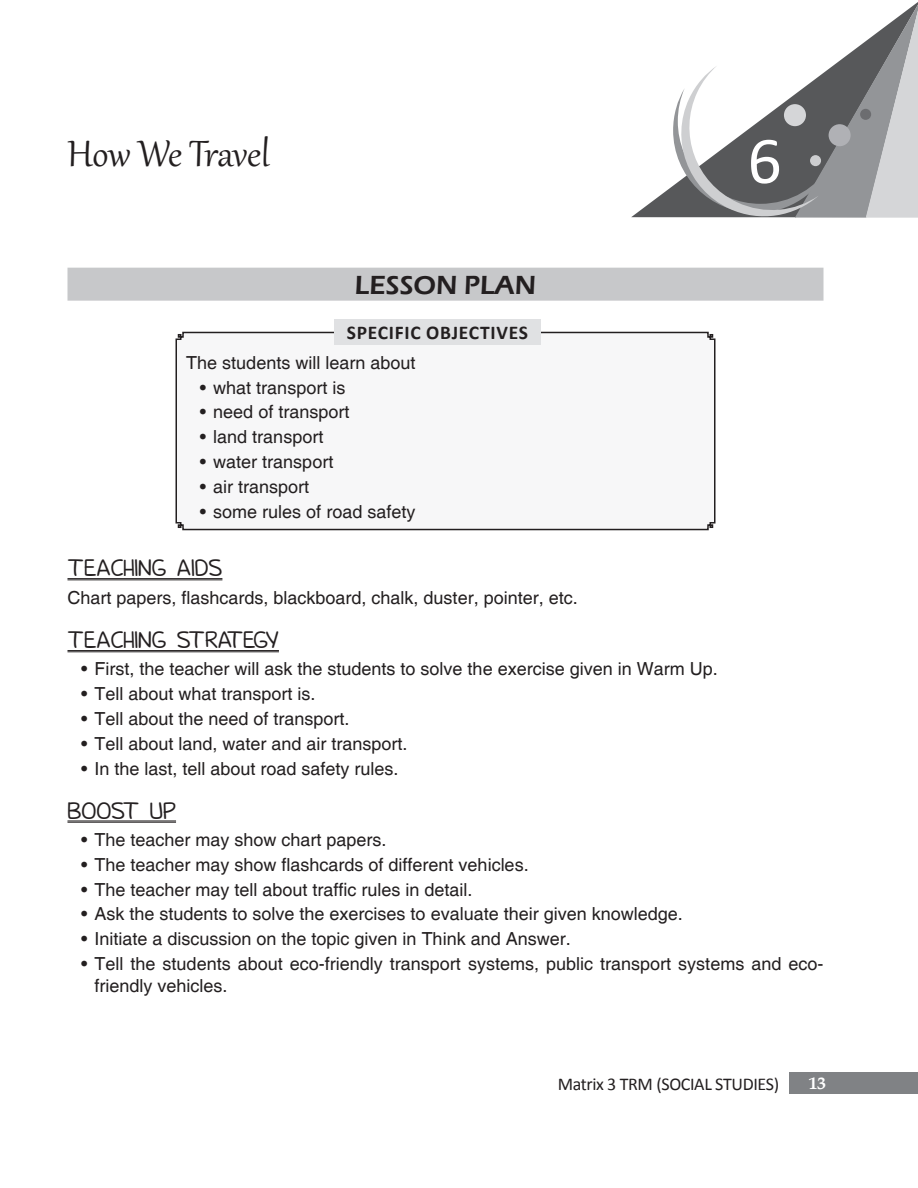
<style>
.page{position:relative;width:918px;height:1188px;background:#fff}
.page>*{position:absolute;margin:0;border:0;box-sizing:border-box;transform-origin:0 0}
.t1{font:67.5px "Calibri";color:#fff}
.t2{font:45px "Gabriola";letter-spacing:-.01em;color:#231f20}
.Lesson_plan{font:600 27px "Eras ITC";color:#231f20}
.Head_1{font:21px "Donald";color:#231f20}
.t3{font:700 19.5px "Calibri";letter-spacing:.04em;color:#231f20}
.Body_text{font:18px/21.6px "Helvetica";color:#231f20}
.t4{font:18px "Calibri";letter-spacing:-.02em;color:#231f20}
.t5{font:700 18px "Palatino";color:#fff}
</style>
<div class="page">
<svg style="left:631px;top:2px;width:287px;height:215px"></svg>
<svg style="left:670px;top:5px;width:248px;height:213px"></svg>
<div style="left:790px;top:1072px;width:128px;height:22px;background:#808285"></div>
<div style="left:68px;top:268px;width:756px;height:33px;background:#c7c8ca"></div>
<hr style="left:68px;top:578px;width:154px;height:1px;background:#231f20">
<hr style="left:68px;top:580px;width:154px;height:1px;background:#231f20">
<hr style="left:68px;top:650px;width:211px;height:1px;background:#231f20">
<hr style="left:68px;top:652px;width:211px;height:1px;background:#231f20">
<hr style="left:68px;top:821px;width:108px;height:1px;background:#231f20">
<hr style="left:68px;top:822px;width:108px;height:1px;background:#231f20">
<svg style="left:175px;top:331px;width:541px;height:200px"></svg>
<div style="left:334px;top:319px;width:207px;height:26px;background:#e0e1e3"></div>
<p class="t2" style="left:68px;top:124px;width:204px">How We Travel</p>
<p class="t1" style="left:748px;top:119px;width:36px">6</p>
<p class="Lesson_plan" style="left:355px;top:270px;width:183px">LESSON PLAN</p>
<p class="t3" style="left:347px;top:321px;width:183px">SPECIFIC OBJECTIVES</p>
<p class="Body_text" style="left:186px;top:352px;width:231px">The students will learn about</p>
<p class="Body_text" style="left:200px;top:377px;width:147px">• what transport is</p>
<p class="Body_text" style="left:200px;top:402px;width:151px">• need of transport</p>
<p class="Body_text" style="left:200px;top:427px;width:125px">• land transport</p>
<p class="Body_text" style="left:200px;top:452px;width:135px">• water transport</p>
<p class="Body_text" style="left:200px;top:477px;width:111px">• air transport</p>
<p class="Body_text" style="left:200px;top:501px;width:217px">• some rules of road safety</p>
<p class="Head_1" style="left:68px;top:559px;width:156px">TEACHING AIDS</p>
<p class="Body_text" style="left:68px;top:588px;width:512px">Chart papers, flashcards, blackboard, chalk, duster, pointer, etc.</p>
<p class="Head_1" style="left:68px;top:631px;width:213px">TEACHING STRATEGY</p>
<p class="Body_text" style="left:81px;top:659px;width:638px">• First, the teacher will ask the students to solve the exercise given in Warm Up.</p>
<p class="Body_text" style="left:81px;top:684px;width:236px">• Tell about what transport is.</p>
<p class="Body_text" style="left:81px;top:709px;width:270px">• Tell about the need of transport.</p>
<p class="Body_text" style="left:81px;top:733px;width:328px">• Tell about land, water and air transport.</p>
<p class="Body_text" style="left:81px;top:758px;width:319px">• In the last, tell about road safety rules.</p>
<p class="Head_1" style="left:68px;top:802px;width:110px">BOOST UP</p>
<p class="Body_text" style="left:81px;top:829px;width:307px">• The teacher may show chart papers.</p>
<p class="Body_text" style="left:81px;top:854px;width:449px">• The teacher may show flashcards of different vehicles.</p>
<p class="Body_text" style="left:81px;top:879px;width:393px">• The teacher may tell about traffic rules in detail.</p>
<p class="Body_text" style="left:81px;top:904px;width:603px">• Ask the students to solve the exercises to evaluate their given knowledge.</p>
<p class="Body_text" style="left:81px;top:929px;width:491px">• Initiate a discussion on the topic given in Think and Answer.</p>
<p class="Body_text" style="left:94px;top:954px;width:730px;text-indent:-14px">• Tell the students about eco-friendly transport systems, public transport systems and eco&shy;friendly vehicles.</p>
<p class="t4" style="left:558px;top:1073px;width:223px">Matrix 3 TRM (SOCIAL STUDIES)</p>
<p class="t5" style="left:808px;top:1073px;width:19px">13</p>
</div>
